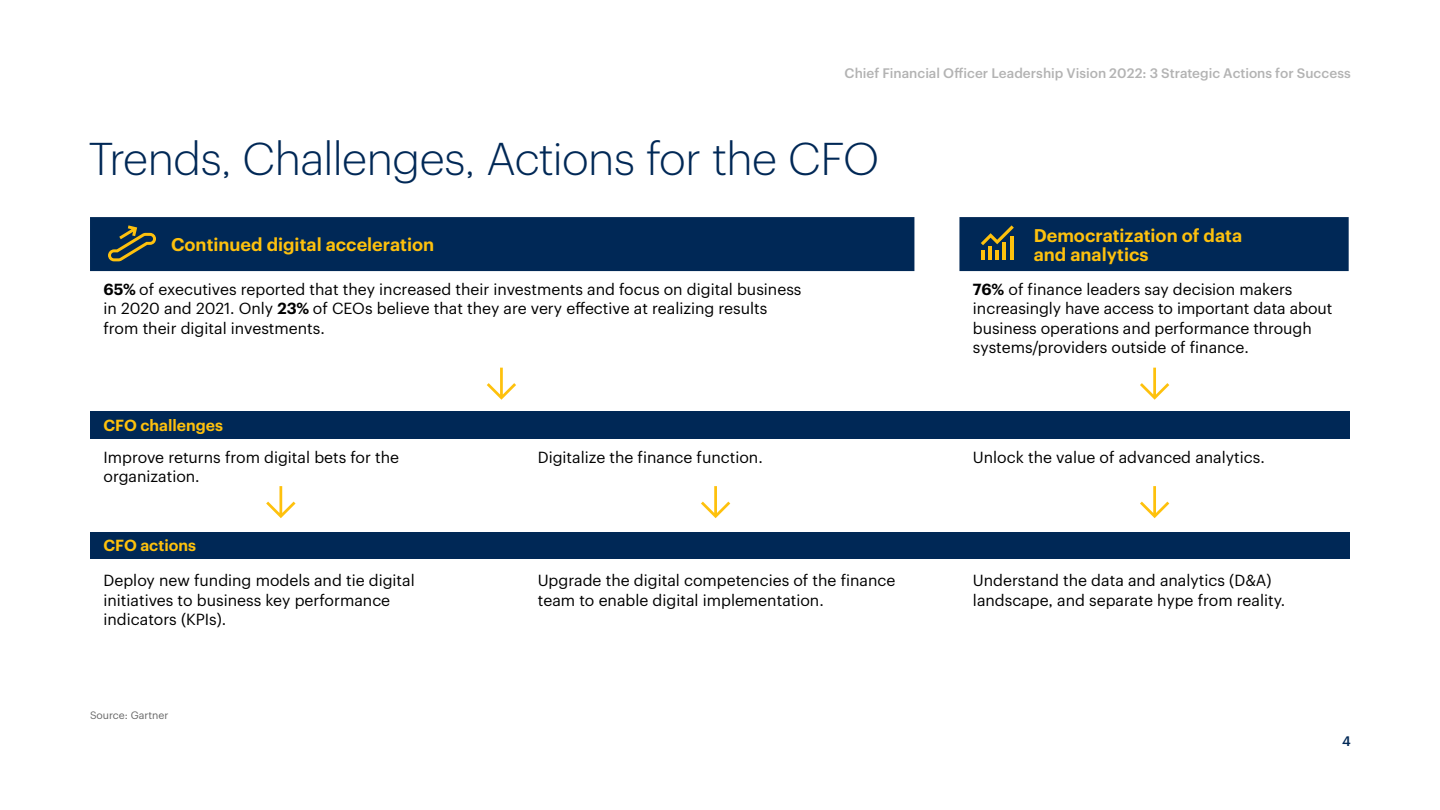
<style>
.page{position:relative;width:1440px;height:810px;background:#fff}
.page>*{position:absolute;margin:0;border:0;box-sizing:border-box;transform-origin:0 0}
.t1{font:300 45px "Graphik";letter-spacing:-.01em;color:#002856}
.t2{font:600 18px/19.5px "Graphik";color:#fec10d}
.t3{font:15.75px/19.5px "Graphik";color:#000}
.t4{font:600 15.75px "Graphik";color:#fec10d}
.t5{font:500 13.5px "Graphik";color:#b3b3b3}
.t6{font:500 13.5px "Graphik";color:#002856}
.t7{font:10.5px "Graphik";color:#666}
.s1{font-weight:600}
</style>
<div class="page">
<div style="left:91px;top:532px;width:1259px;height:27px;background:#002856"></div>
<div style="left:91px;top:412px;width:1259px;height:27px;background:#002856"></div>
<div style="left:90px;top:217px;width:1258px;height:54px;background:#002856"></div>
<svg style="left:1140px;top:486px;width:29px;height:32px"></svg>
<svg style="left:1140px;top:368px;width:29px;height:32px"></svg>
<svg style="left:701px;top:486px;width:29px;height:32px"></svg>
<svg style="left:266px;top:486px;width:29px;height:32px"></svg>
<svg style="left:487px;top:368px;width:29px;height:32px"></svg>
<svg style="left:981px;top:225px;width:33px;height:35px"></svg>
<hr style="left:988px;top:246px;width:3px;height:14px;background:#fec10d">
<hr style="left:995px;top:250px;width:4px;height:10px;background:#fec10d">
<hr style="left:1003px;top:242px;width:3px;height:18px;background:#fec10d">
<hr style="left:1010px;top:236px;width:3px;height:24px;background:#fec10d">
<svg style="left:108px;top:225px;width:48px;height:36px;background:#3d4c44"></svg>
<p class="t5" style="left:844px;top:63px;width:508px">Chief Financial Officer Leadership Vision 2022: 3 Strategic Actions for Success</p>
<h1 class="t1" style="left:88px;top:126px;width:792px">Trends, Challenges, Actions for the CFO</h1>
<p class="t2" style="left:171px;top:234px;width:265px">Continued digital acceleration</p>
<p class="t2" style="left:1033px;top:224px;width:210px">Democratization of data and analytics</p>
<p class="t3" style="left:104px;top:278px;width:699px"><span class="s1">65%</span> of executives reported that they increased their investments and focus on digital business in 2020 and 2021. Only <span class="s1">23%</span> of CEOs believe that they are very effective at realizing results from their digital investments.</p>
<p class="t3" style="left:973px;top:278px;width:361px"><span class="s1">76%</span> of finance leaders say decision makers increasingly have access to important data about business operations and performance through systems/providers outside of finance.</p>
<p class="t4" style="left:104px;top:413px;width:121px">CFO challenges</p>
<p class="t3" style="left:104px;top:446px;width:297px">Improve returns from digital bets for the organization.</p>
<p class="t3" style="left:538px;top:446px;width:226px">Digitalize the finance function.</p>
<p class="t3" style="left:973px;top:446px;width:293px">Unlock the value of advanced analytics.</p>
<p class="t4" style="left:104px;top:533px;width:94px">CFO actions</p>
<p class="t3" style="left:104px;top:569px;width:313px">Deploy new funding models and tie digital initiatives to business key performance indicators (KPIs).</p>
<p class="t3" style="left:538px;top:569px;width:359px">Upgrade the digital competencies of the finance team to enable digital implementation.</p>
<p class="t3" style="left:973px;top:569px;width:314px">Understand the data and analytics (D&amp;A) landscape, and separate hype from reality.</p>
<p class="t7" style="left:90px;top:708px;width:80px">Source: Gartner</p>
<p class="t6" style="left:1342px;top:731px;width:10px">4</p>
</div>
